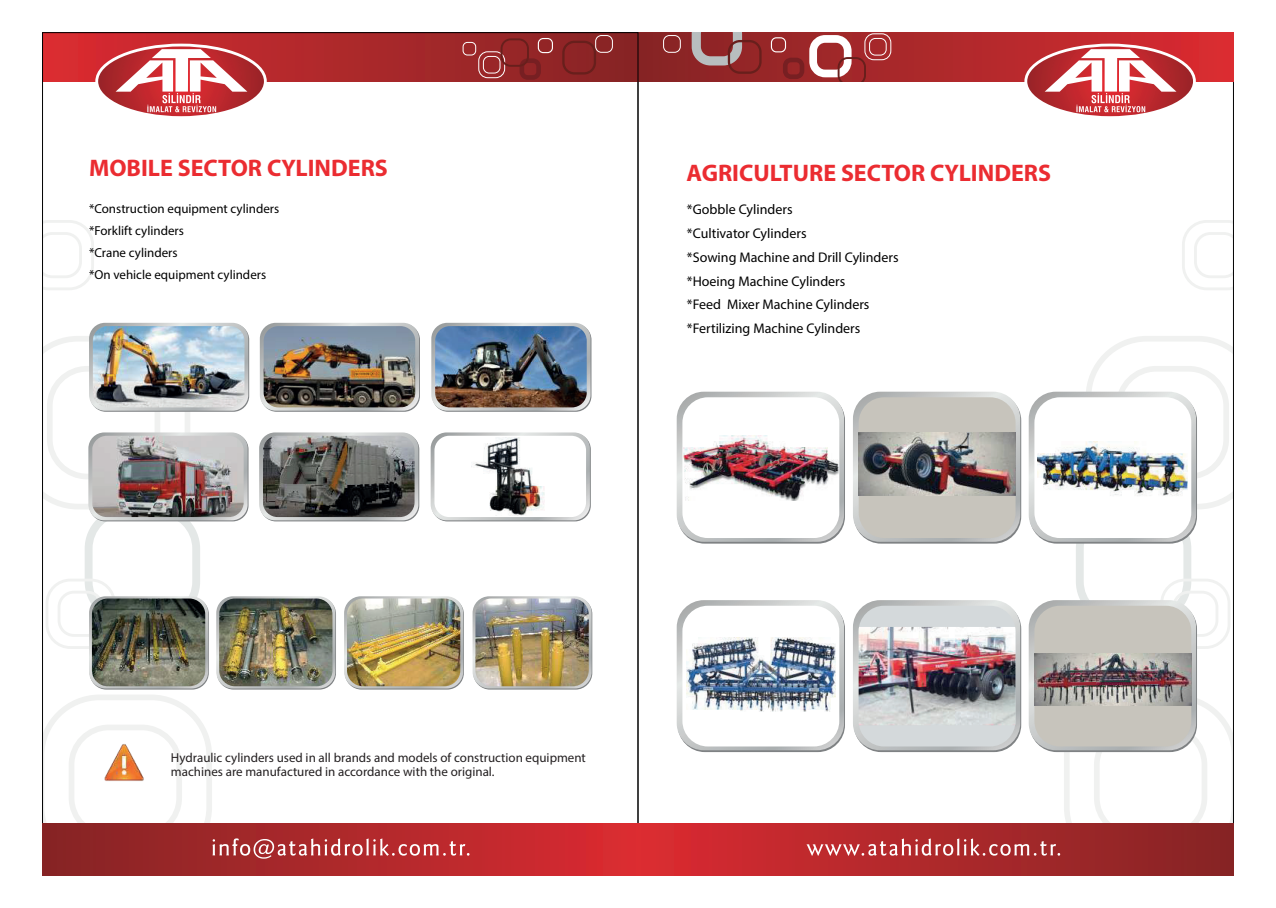
<style>
.page{position:relative;width:1276px;height:908px;background:#fff}
.page>*{position:absolute;margin:0;border:0;box-sizing:border-box;transform-origin:0 0}
.t1{font:700 24px "Myriad Pro";color:#eb2c31}
.t2{font:14px/23.7px "Myriad Pro";color:#000001}
.t3{font:13px/14px "Myriad Pro";color:#231f20}
.t4{font:13px/22px "Myriad Pro";color:#000001}
</style>
<div class="page">
<svg style="left:1182px;top:220px;width:49px;height:70px"></svg>
<div style="left:43px;top:33px;width:595px;height:48px;background:linear-gradient(to right,#da2c32,#842525)"></div>
<svg style="left:562px;top:41px;width:34px;height:33px"></svg>
<div style="left:595px;top:35px;width:18px;height:18px;border:1px solid #fff;border-radius:6px"></div>
<svg style="left:478px;top:38px;width:63px;height:42px;background:#963031"></svg>
<div style="left:538px;top:38px;width:15px;height:15px;border:1px solid #fff;border-radius:5px"></div>
<svg style="left:638px;top:33px;width:595px;height:48px;background:#af292b"></svg>
<svg style="left:691px;top:33px;width:70px;height:41px;background:#984b4c"></svg>
<div style="left:663px;top:35px;width:17px;height:18px;border:1px solid #fff;border-radius:6px"></div>
<svg style="left:783px;top:33px;width:108px;height:48px"></svg>
<div style="left:771px;top:37px;width:15px;height:15px;border:1px solid #fff;border-radius:5px"></div>
<svg style="left:44px;top:220px;width:50px;height:70px"></svg>
<div style="left:43px;top:822px;width:595px;height:52px;background:linear-gradient(to right,#842425,#d92b31)"></div>
<svg style="left:97px;top:45px;width:168px;height:72px"></svg>
<div style="left:463px;top:42px;width:13px;height:13px;border:1px solid #fff;border-radius:4px"></div>
<svg style="left:1025px;top:45px;width:169px;height:72px"></svg>
<div style="left:638px;top:822px;width:595px;height:52px;background:linear-gradient(to right,#da2b31,#842425)"></div>
<img style="left:43px;top:322px;width:548px;height:548px">
<img style="left:92px;top:598px;width:113px;height:88px">
<img style="left:219px;top:598px;width:113px;height:88px">
<img style="left:104px;top:742px;width:41px;height:40px">
<svg style="left:676px;top:336px;width:557px;height:534px"></svg>
<div style="left:858px;top:605px;width:157px;height:141px;background:#d4d9db;border-radius:25px"></div>
<img style="left:858px;top:626px;width:157px;height:99px">
<h1 class="t1" style="left:89px;top:152px;width:300px">MOBILE SECTOR CYLINDERS</h1>
<p class="t4" style="left:89px;top:197px;width:192px">*Construction equipment cylinders *Forklift cylinders<br>*Crane cylinders<br>*On vehicle equipment cylinders</p>
<h1 class="t1" style="left:686px;top:157px;width:366px">AGRICULTURE SECTOR CYLINDERS</h1>
<p class="t2" style="left:687px;top:198px;width:213px">*Gobble Cylinders<br>*Cultivator Cylinders<br>*Sowing Machine and Drill Cylinders *Hoeing Machine Cylinders<br>*Feed Mixer Machine Cylinders *Fertilizing Machine Cylinders</p>
<p class="t3" style="left:171px;top:749px;width:416px">Hydraulic cylinders used in all brands and models of construction equipment machines are manufactured in accordance with the original.</p>
</div>
